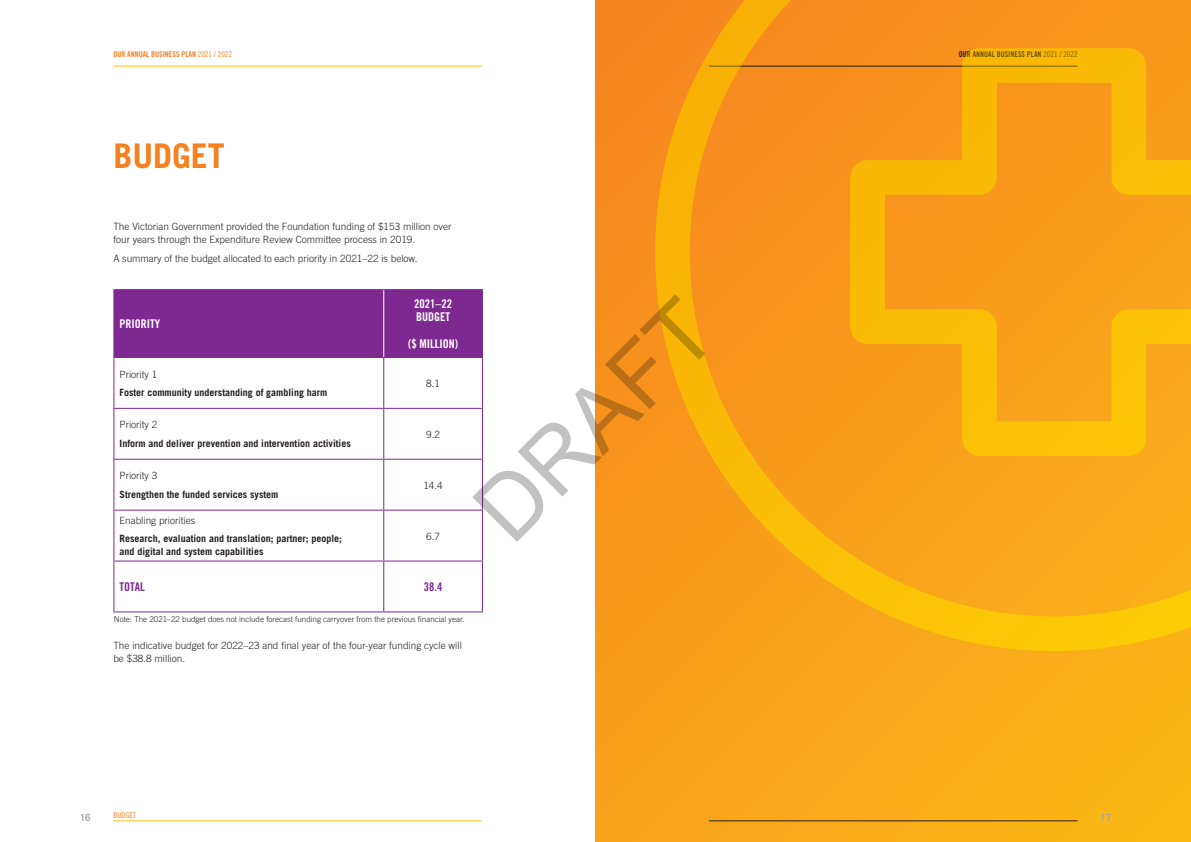
<style>
.page{position:relative;width:1191px;height:842px;background:#fff}
.page>*{position:absolute;margin:0;border:0;box-sizing:border-box;transform-origin:0 0}
.t1{font:88.6px "Arial";color:rgb(0 0 0/.24)}
.t2{font:700 34px "Trade Gothic";color:#f58220}
.t3{font:12px/13px "Trade Gothic Bold Cond Twenty";color:#fff}
.t4{font:12px "Trade Gothic Bold Cond Twenty";color:#7e2991}
.t5{font:300 10px/13px "Trade Gothic";color:#231f20}
.t6{font:700 10px/13px "Trade Gothic";color:#231f20}
.t7{font:700 10px "Trade Gothic";color:#a4a7ab}
.t8{font:300 8px "Trade Gothic";color:#231f20}
.t9{font:8px "Trade Gothic Bold Cond Twenty";color:#f58220}
.t10{font:8px "Trade Gothic Bold Cond Twenty";color:#231f20}
.t11{font:8px "Trade Gothic Cond Eighteen";color:#f58220}
.s1{font-family:"Trade Gothic Cond Eighteen"}
</style>
<div class="page">
<hr style="left:113px;top:66px;width:369px;height:1px;background:#fdbc12">
<hr style="left:113px;top:821px;width:369px;height:1px;background:#fdbc12">
<div style="left:114px;top:290px;width:368px;height:67px;background:#7e2991"></div>
<hr style="left:383px;top:290px;width:1px;height:67px;background:#fff">
<hr style="left:113px;top:289px;width:271px;height:1px;background:#7e2991">
<hr style="left:113px;top:290px;width:1px;height:67px;background:#7e2991">
<hr style="left:384px;top:289px;width:99px;height:1px;background:#7e2991">
<hr style="left:482px;top:290px;width:1px;height:67px;background:#7e2991">
<hr style="left:113px;top:357px;width:271px;height:1px;background:#7e2991">
<hr style="left:384px;top:357px;width:99px;height:1px;background:#7e2991">
<hr style="left:113px;top:358px;width:1px;height:50px;background:#7e2991">
<hr style="left:383px;top:358px;width:1px;height:50px;background:#7e2991">
<hr style="left:482px;top:358px;width:1px;height:50px;background:#7e2991">
<hr style="left:113px;top:408px;width:271px;height:1px;background:#7e2991">
<hr style="left:113px;top:409px;width:1px;height:50px;background:#7e2991">
<hr style="left:384px;top:408px;width:99px;height:1px;background:#7e2991">
<hr style="left:383px;top:409px;width:1px;height:50px;background:#7e2991">
<hr style="left:482px;top:409px;width:1px;height:50px;background:#7e2991">
<hr style="left:113px;top:459px;width:271px;height:1px;background:#7e2991">
<hr style="left:113px;top:460px;width:1px;height:50px;background:#7e2991">
<hr style="left:384px;top:459px;width:99px;height:1px;background:#7e2991">
<hr style="left:383px;top:460px;width:1px;height:50px;background:#7e2991">
<hr style="left:482px;top:460px;width:1px;height:50px;background:#7e2991">
<hr style="left:113px;top:510px;width:271px;height:1px;background:#7e2991">
<hr style="left:113px;top:511px;width:1px;height:49px;background:#7e2991">
<hr style="left:384px;top:510px;width:99px;height:1px;background:#7e2991">
<hr style="left:383px;top:511px;width:1px;height:49px;background:#7e2991">
<hr style="left:482px;top:511px;width:1px;height:49px;background:#7e2991">
<hr style="left:113px;top:560px;width:271px;height:1px;background:#7e2991">
<hr style="left:113px;top:561px;width:1px;height:50px;background:#7e2991">
<hr style="left:384px;top:560px;width:99px;height:1px;background:#7e2991">
<hr style="left:383px;top:561px;width:1px;height:50px;background:#7e2991">
<hr style="left:482px;top:561px;width:1px;height:50px;background:#7e2991">
<hr style="left:113px;top:611px;width:271px;height:1px;background:#7e2991">
<hr style="left:384px;top:611px;width:99px;height:1px;background:#7e2991">
<svg style="left:595px;top:0;width:596px;height:842px;background:#f8a21a"></svg>
<hr style="left:709px;top:821px;width:368px;height:1px;background:#231f20">
<svg style="left:655px;top:0;width:536px;height:651px;background:#f7a018"></svg>
<svg style="left:833px;top:31px;width:358px;height:442px;background:#f8a416"></svg>
<p class="t9" style="left:113px;top:49px;width:120px">OUR ANNUAL BUSINESS PLAN <span class="s1">2021 / 2022</span></p>
<p class="t2" style="left:113px;top:135px;width:113px">BUDGET</p>
<p class="t5" style="left:113px;top:220px;width:339px">The Victorian Government provided the Foundation funding of $153 million over four years through the Expenditure Review Committee process in 2019.</p>
<p class="t5" style="left:113px;top:252px;width:305px">A summary of the budget allocated to each priority in 2021–22 is below.</p>
<p class="t3" style="left:120px;top:317px;width:42px">PRIORITY</p>
<p class="t5" style="left:120px;top:367px;width:39px">Priority 1</p>
<p class="t6" style="left:120px;top:386px;width:209px">Foster community understanding of gambling harm</p>
<p class="t5" style="left:120px;top:418px;width:39px">Priority 2</p>
<p class="t6" style="left:120px;top:437px;width:233px">Inform and deliver prevention and intervention activities</p>
<p class="t5" style="left:120px;top:469px;width:39px">Priority 3</p>
<p class="t6" style="left:120px;top:488px;width:160px">Strengthen the funded services system</p>
<p class="t3" style="left:414px;top:297px;width:39px">2021–22<br>BUDGET</p>
<p class="t3" style="left:408px;top:337px;width:52px">($ MILLION)</p>
<p class="t5" style="left:426px;top:377px;width:15px">8.1</p>
<p class="t5" style="left:426px;top:428px;width:15px">9.2</p>
<p class="t5" style="left:423px;top:478px;width:21px">14.4</p>
<p class="t5" style="left:120px;top:513px;width:77px">Enabling priorities</p>
<p class="t6" style="left:120px;top:532px;width:224px">Research, evaluation and translation; partner; people; and digital and system capabilities</p>
<p class="t5" style="left:426px;top:529px;width:15px">6.7</p>
<p class="t4" style="left:120px;top:579px;width:27px">TOTAL</p>
<p class="t4" style="left:424px;top:579px;width:20px">38.4</p>
<p class="t8" style="left:114px;top:615px;width:352px">Note: The 2021–22 budget does not include forecast funding carryover from the previous financial year.</p>
<p class="t5" style="left:113px;top:638px;width:350px">The indicative budget for 2022–23 and final year of the four-year funding cycle will be $38.8 million.</p>
<h1 class="t1" style="left:449px;top:484px;width:297px;rotate:-45deg">DRAFT</h1>
<p class="t7" style="left:80px;top:812px;width:13px">16</p>
<p class="t11" style="left:113px;top:810px;width:24px">BUDGET</p>
<p class="t10" style="left:959px;top:49px;width:120px">OUR ANNUAL BUSINESS PLAN <span class="s1">2021 / 2022</span></p>
<p class="t7" style="left:1100px;top:812px;width:13px">17</p>
</div>
